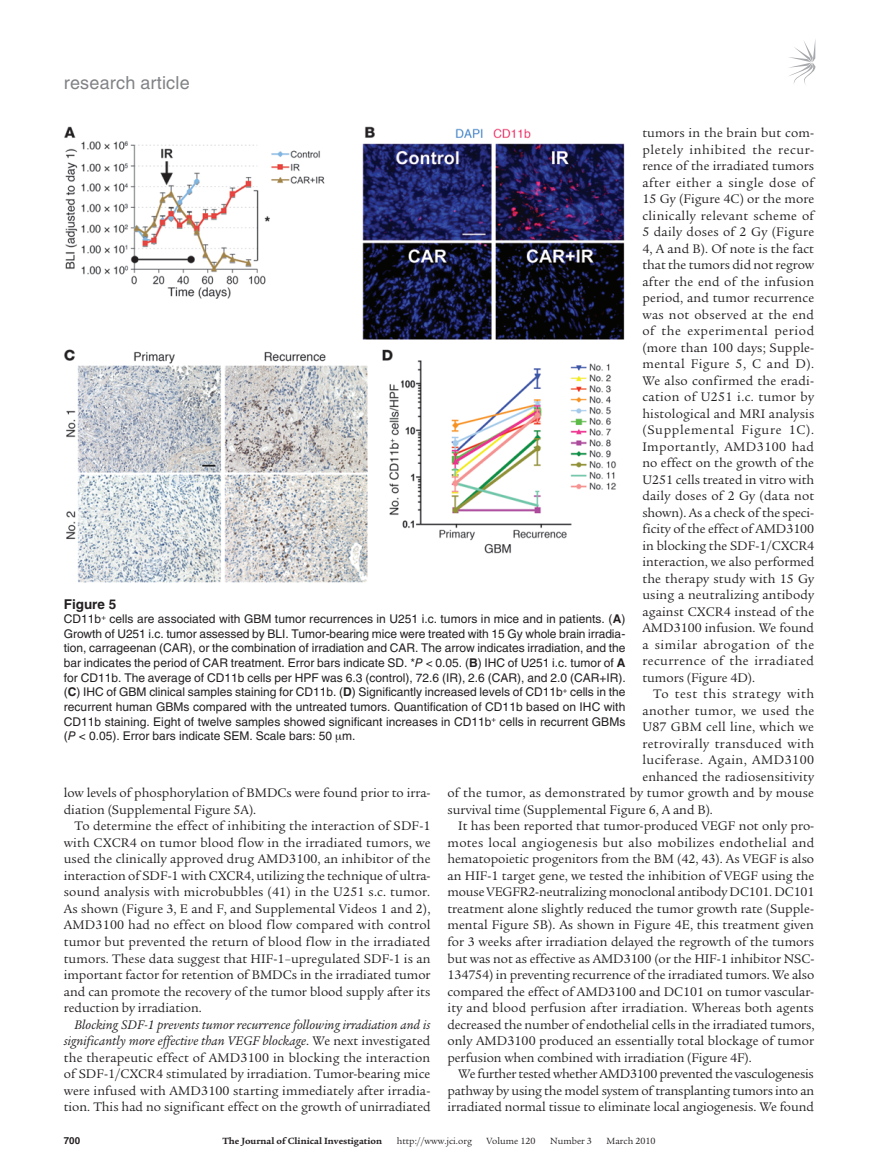
<style>
.page{position:relative;width:878px;height:1174px;background:#fff}
.page>*{position:absolute;margin:0;border:0;box-sizing:border-box;transform-origin:0 0}
.t1{font:18px "Helvetica LT Std";letter-spacing:.01em;color:#808285}
.t2{font:13.5px/16.5px "Legacy Serif Std";color:#231f20;text-align:justify}
.t3{font:13.5px "Legacy Serif Std";letter-spacing:.03em;color:#231f20}
.t4{font:13.5px "Legacy Serif Std";letter-spacing:-.02em;color:#231f20}
.t5{font:13.5px "Legacy Serif Std";letter-spacing:.025em;color:#231f20}
.t6{font:13.5px "Legacy Serif Std";letter-spacing:.04em;color:#231f20}
.t7{font:700 13.5px "Helvetica LT Std";color:#231f20}
.t8{font:12px/14.7px "Helvetica LT Std";color:#231f20;text-align:justify}
.t9{font:9.75px "Legacy Serif Std";color:#231f20}
.t10{font:700 9.75px "Legacy Serif Std";color:#231f20}
.t11{font:700 9.75px "Helvetica LT Std";color:#231f20}
.s1{font-weight:700}
.s2{font-style:italic}
</style>
<div class="page">
<svg style="left:789px;top:41px;width:26px;height:44px"></svg>
<img style="left:64px;top:126px;width:561px;height:457px">
<h1 class="t1" style="left:64px;top:72px;width:127px">research article</h1>
<p class="t2" style="left:642px;top:125px;width:173px">tumors in the brain but com&shy;pletely inhibited the recur&shy;rence of the irradiated tumors after either a single dose of 15 Gy (Figure 4C) or the more clinically relevant scheme of 5 daily doses of 2 Gy (Figure 4, A and B). Of note is the fact that the tumors did not regrow after the end of the infusion period, and tumor recurrence was not observed at the end of the experimental period (more than 100 days; Supple&shy;mental Figure 5, C and D).<br>We also confirmed the eradi&shy;cation of U251 i.c. tumor by histological and MRI analysis (Supplemental Figure 1C).<br>Importantly, AMD3100 had no effect on the growth of the U251 cells treated in vitro with daily doses of 2 Gy (data not shown). As a check of the speci&shy;ficity of the effect of AMD3100 in blocking the SDF-1/CXCR4 interaction, we also performed the therapy study with 15 Gy using a neutralizing antibody against CXCR4 instead of the AMD3100 infusion. We found a similar abrogation of the recurrence of the irradiated tumors (Figure 4D).</p>
<p class="t6" style="left:653px;top:686px;width:163px">To test this strategy with</p>
<p class="t3" style="left:642px;top:703px;width:173px">another tumor, we used the</p>
<p class="t2" style="left:642px;top:719px;width:173px">U87 GBM cell line, which we</p>
<p class="t3" style="left:642px;top:736px;width:173px">retrovirally transduced with</p>
<p class="t3" style="left:642px;top:752px;width:173px">luciferase. Again, AMD3100</p>
<p class="t2" style="left:642px;top:768px;width:173px">enhanced the radiosensitivity</p>
<p class="t2" style="left:447px;top:785px;width:368px">of the tumor, as demonstrated by tumor growth and by mouse</p>
<p class="t2" style="left:447px;top:801px;width:267px">survival time (Supplemental Figure 6, A and B).</p>
<p class="t2" style="left:458px;top:818px;width:357px">It has been reported that tumor-produced VEGF not only pro-</p>
<p class="t5" style="left:447px;top:835px;width:368px">motes local angiogenesis but also mobilizes endothelial and</p>
<p class="t2" style="left:447px;top:851px;width:368px">hematopoietic progenitors from the BM (42, 43). As VEGF is also</p>
<p class="t2" style="left:447px;top:867px;width:368px">an HIF-1 target gene, we tested the inhibition of VEGF using the</p>
<p class="t2" style="left:447px;top:884px;width:368px">mouse VEGFR2-neutralizing monoclonal antibody DC101. DC101</p>
<p class="t2" style="left:447px;top:900px;width:368px">treatment alone slightly reduced the tumor growth rate (Supple-</p>
<p class="t2" style="left:447px;top:917px;width:368px">mental Figure 5B). As shown in Figure 4E, this treatment given</p>
<p class="t2" style="left:447px;top:933px;width:368px">for 3 weeks after irradiation delayed the regrowth of the tumors</p>
<p class="t2" style="left:447px;top:950px;width:368px">but was not as effective as AMD3100 (or the HIF-1 inhibitor NSC-</p>
<p class="t2" style="left:447px;top:966px;width:368px">134754) in preventing recurrence of the irradiated tumors. We also</p>
<p class="t2" style="left:447px;top:983px;width:368px">compared the effect of AMD3100 and DC101 on tumor vascular-</p>
<p class="t2" style="left:447px;top:999px;width:368px">ity and blood perfusion after irradiation. Whereas both agents</p>
<p class="t2" style="left:447px;top:1016px;width:368px">decreased the number of endothelial cells in the irradiated tumors,</p>
<p class="t2" style="left:447px;top:1032px;width:368px">only AMD3100 produced an essentially total blockage of tumor</p>
<p class="t2" style="left:447px;top:1049px;width:306px">perfusion when combined with irradiation (Figure 4F).</p>
<p class="t4" style="left:458px;top:1066px;width:357px">We further tested whether AMD3100 prevented the vasculogenesis</p>
<p class="t2" style="left:447px;top:1082px;width:368px">pathway by using the model system of transplanting tumors into an</p>
<p class="t2" style="left:447px;top:1098px;width:368px">irradiated normal tissue to eliminate local angiogenesis. We found</p>
<p class="t7" style="left:64px;top:595px;width:54px">Figure 5</p>
<p class="t8" style="left:64px;top:611px;width:563px">CD11b<sup>+</sup> cells are associated with GBM tumor recurrences in U251 i.c. tumors in mice and in patients. (<span class="s1">A</span>)<br>Growth of U251 i.c. tumor assessed by BLI. Tumor-bearing mice were treated with 15 Gy whole brain irradia&shy;tion, carrageenan (CAR), or the combination of irradiation and CAR. The arrow indicates irradiation, and the bar indicates the period of CAR treatment. Error bars indicate SD. *<span class="s2">P</span> &lt; 0.05. (<span class="s1">B</span>) IHC of U251 i.c. tumor of <span class="s1">A </span>for CD11b. The average of CD11b cells per HPF was 6.3 (control), 72.6 (IR), 2.6 (CAR), and 2.0 (CAR+IR). (<span class="s1">C</span>) IHC of GBM clinical samples staining for CD11b. (<span class="s1">D</span>) Significantly increased levels of CD11b<sup>+</sup> cells in the recurrent human GBMs compared with the untreated tumors. Quantification of CD11b based on IHC with CD11b staining. Eight of twelve samples showed significant increases in CD11b<sup>+</sup> cells in recurrent GBMs (<span class="s2">P</span> &lt; 0.05). Error bars indicate SEM. Scale bars: 50 m.</p>
<p class="t2" style="left:64px;top:785px;width:368px">low levels of phosphorylation of BMDCs were found prior to irra&shy;diation (Supplemental Figure 5A).</p>
<p class="t2" style="left:64px;top:818px;width:368px;text-indent:11px">To determine the effect of inhibiting the interaction of SDF-1 with CXCR4 on tumor blood flow in the irradiated tumors, we used the clinically approved drug AMD3100, an inhibitor of the interaction of SDF-1 with CXCR4, utilizing the technique of ultra&shy;sound analysis with microbubbles (41) in the U251 s.c. tumor.<br>As shown (Figure 3, E and F, and Supplemental Videos 1 and 2), AMD3100 had no effect on blood flow compared with control tumor but prevented the return of blood flow in the irradiated tumors. These data suggest that HIF-1–upregulated SDF-1 is an important factor for retention of BMDCs in the irradiated tumor and can promote the recovery of the tumor blood supply after its reduction by irradiation.</p>
<p class="t2" style="left:64px;top:1016px;width:368px;text-indent:11px"><span class="s2">Blocking SDF-1 prevents tumor recurrence following irradiation and is significantly more effective than VEGF blockage</span>. We next investigated the therapeutic effect of AMD3100 in blocking the interaction of SDF-1/CXCR4 stimulated by irradiation. Tumor-bearing mice were infused with AMD3100 starting immediately after irradia&shy;tion. This had no significant effect on the growth of unirradiated</p>
<p class="t11" style="left:64px;top:1134px;width:18px">700</p>
<p class="t10" style="left:222px;top:1135px;width:161px">The Journal of Clinical Investigation</p>
<p class="t9" style="left:396px;top:1135px;width:77px">http://www.jci.org</p>
<p class="t9" style="left:486px;top:1135px;width:50px">Volume 120</p>
<p class="t9" style="left:550px;top:1135px;width:43px">Number 3</p>
<p class="t9" style="left:606px;top:1135px;width:51px">March 2010</p>
</div>
